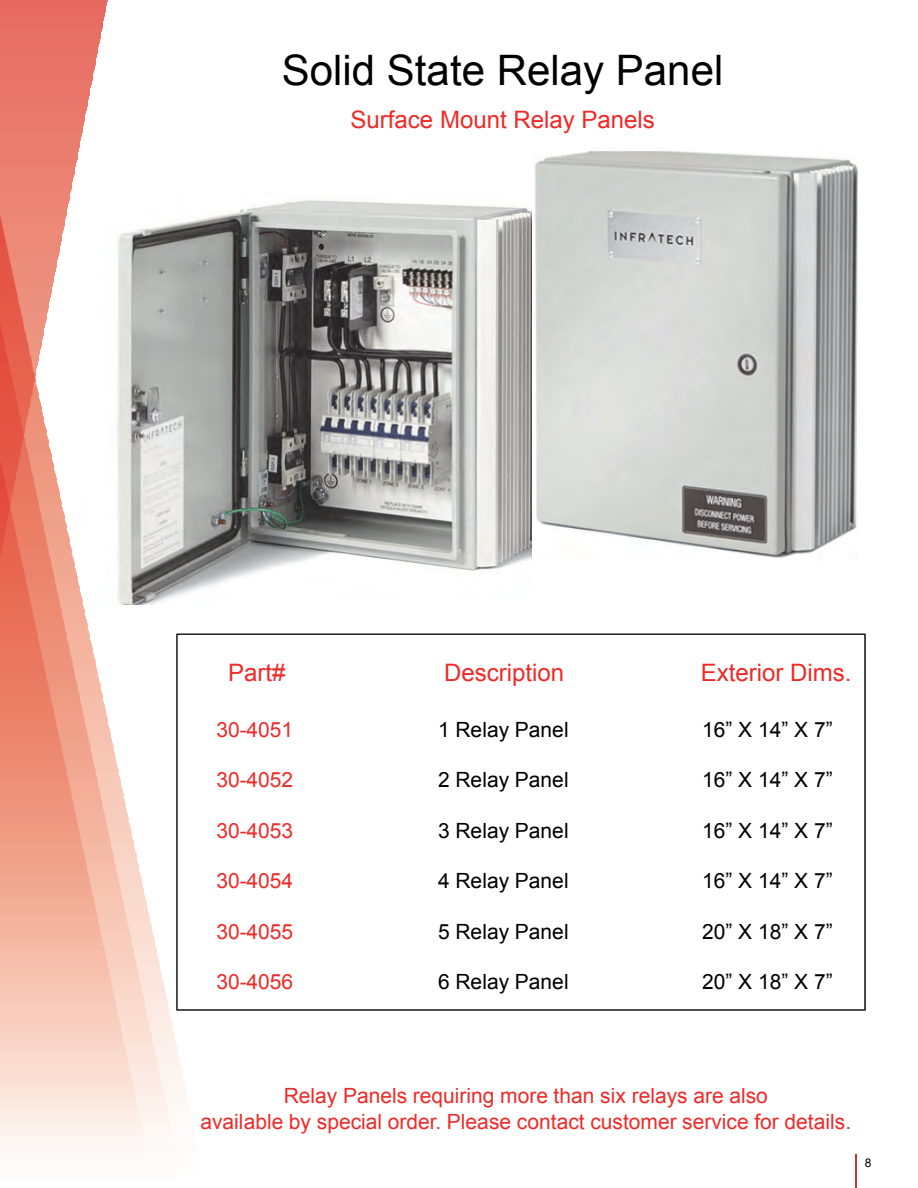
<style>
.page{position:relative;width:918px;height:1188px;background:#fff}
.page>*{position:absolute;margin:0;border:0;box-sizing:border-box;transform-origin:0 0}
.t1{font:42px "Arial";color:#000}
.t2{font:24px "Arial";color:#ee2a28}
.t3{font:21px/25.2px "Arial";color:#ee2a28;text-align:center}
.t4{font:21px "Arial";color:#000}
.t5{font:12px "Arial";color:#000}
.s1{color:#c83538}
</style>
<div class="page">
<img style="left:0;top:0;width:107px;height:9px">
<img style="left:0;top:9px;width:105px;height:11px">
<img style="left:0;top:20px;width:103px;height:12px">
<img style="left:0;top:32px;width:101px;height:7px">
<img style="left:0;top:39px;width:99px;height:11px">
<img style="left:0;top:50px;width:97px;height:12px">
<img style="left:0;top:62px;width:95px;height:11px">
<img style="left:0;top:73px;width:93px;height:8px">
<img style="left:0;top:81px;width:91px;height:10px">
<img style="left:0;top:91px;width:89px;height:12px">
<img style="left:0;top:208px;width:67px;height:11px">
<img style="left:0;top:219px;width:65px;height:8px">
<img style="left:0;top:227px;width:63px;height:11px">
<img style="left:0;top:238px;width:61px;height:11px">
<img style="left:0;top:249px;width:59px;height:11px">
<img style="left:0;top:260px;width:57px;height:8px">
<img style="left:0;top:268px;width:55px;height:11px">
<img style="left:0;top:279px;width:53px;height:11px">
<img style="left:0;top:290px;width:51px;height:12px">
<img style="left:0;top:302px;width:49px;height:10px">
<img style="left:0;top:312px;width:47px;height:8px">
<img style="left:0;top:320px;width:45px;height:11px">
<img style="left:0;top:331px;width:43px;height:12px">
<img style="left:0;top:343px;width:41px;height:11px">
<img style="left:0;top:354px;width:39px;height:7px">
<img style="left:0;top:361px;width:37px;height:12px">
<img style="left:0;top:373px;width:205px;height:777px">
<hr style="left:855px;top:1154px;width:2px;height:34px;background:#c83538">
<img style="left:84px;top:200px;width:448px;height:404px">
<img style="left:535px;top:151px;width:323px;height:407px">
<svg style="left:176px;top:634px;width:690px;height:377px"></svg>
<h1 class="t1" style="left:282px;top:47px;width:443px">Solid State Relay Panel</h1>
<p class="t2" style="left:351px;top:106px;width:306px">Surface Mount Relay Panels</p>
<p class="t2" style="left:228px;top:660px;width:59px">Part#</p>
<p class="t2" style="left:444px;top:660px;width:122px">Description</p>
<p class="t2" style="left:701px;top:660px;width:152px">Exterior Dims.</p>
<p class="t3" style="left:216px;top:717px;width:78px">30-4051</p>
<p class="t4" style="left:438px;top:718px;width:132px">1 Relay Panel</p>
<p class="t4" style="left:702px;top:718px;width:132px">16” X 14” X 7”</p>
<p class="t3" style="left:216px;top:768px;width:78px">30-4052</p>
<p class="t4" style="left:438px;top:768px;width:132px">2 Relay Panel</p>
<p class="t4" style="left:702px;top:768px;width:132px">16” X 14” X 7”</p>
<p class="t3" style="left:216px;top:818px;width:78px">30-4053</p>
<p class="t4" style="left:438px;top:819px;width:132px">3 Relay Panel</p>
<p class="t4" style="left:702px;top:819px;width:132px">16” X 14” X 7”</p>
<p class="t3" style="left:216px;top:868px;width:78px">30-4054</p>
<p class="t4" style="left:438px;top:869px;width:132px">4 Relay Panel</p>
<p class="t4" style="left:702px;top:869px;width:132px">16” X 14” X 7”</p>
<p class="t3" style="left:216px;top:919px;width:78px">30-4055</p>
<p class="t4" style="left:438px;top:920px;width:132px">5 Relay Panel</p>
<p class="t4" style="left:702px;top:920px;width:132px">20” X 18” X 7”</p>
<p class="t3" style="left:216px;top:969px;width:78px">30-4056</p>
<p class="t4" style="left:438px;top:970px;width:132px">6 Relay Panel</p>
<p class="t4" style="left:702px;top:970px;width:132px">20” X 18” X 7”</p>
<p class="t3" style="left:200px;top:1083px;width:652px">Relay Panels requiring more than six relays are also<br>available by special order. Please contact customer service for details<span class="s1">.</span></p>
<p class="t5" style="left:865px;top:1156px;width:8px">8</p>
</div>
